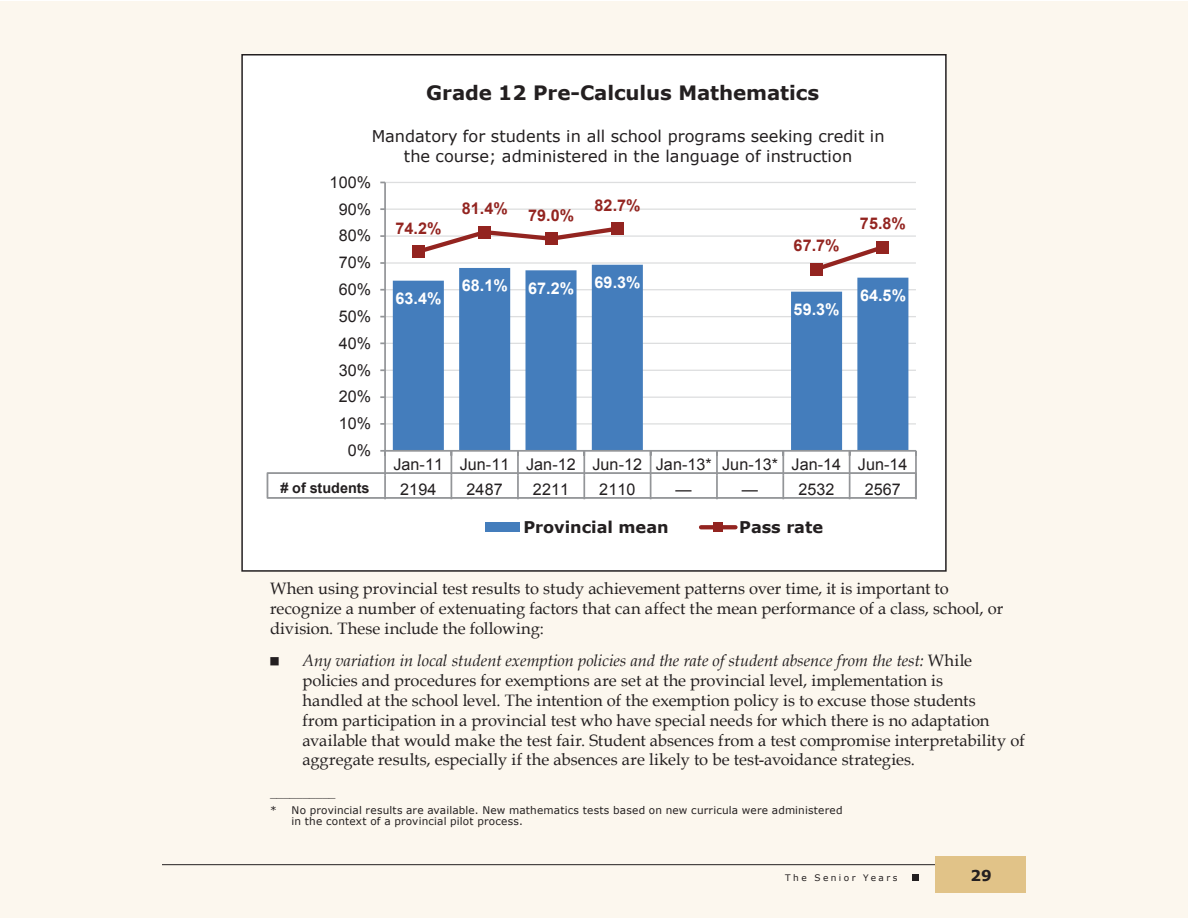
<style>
.page{position:relative;width:1188px;height:918px;background:#fff}
.page>*{position:absolute;margin:0;border:0;box-sizing:border-box;transform-origin:0 0}
.t1{font:700 19.8px "Verdana";letter-spacing:-.005em;color:#231f20}
.t2{font:16.5px/19.8px "Book Antiqua";color:#231f20}
.t3{font:16.2px/24.3px "Arial";letter-spacing:.005em;color:#231f20}
.t4{font:16.2px/19.8px "Verdana";color:#231f20;text-align:center}
.t5{font:700 16.2px "Arial";letter-spacing:.005em;color:#fff}
.t6{font:700 16.2px "Arial";letter-spacing:.005em;color:#932420}
.t7{font:700 16.2px "Verdana";color:#231f20}
.t8{font:700 15px "Verdana";color:#231f20}
.t9{font:700 14.4px "Arial";color:#231f20}
.t10{font:10.5px/17.2px "Verdana";letter-spacing:.015em;color:#231f20}
.t11{font:9px "Verdana";letter-spacing:.275em;color:#231f20}
.s1{font-style:italic}
</style>
<div class="page">
<div style="left:0;top:1px;width:1188px;height:917px;background:#fcf7ee"></div>
<hr style="left:162px;top:864px;width:852px;height:1px;background:#231f20">
<div style="left:936px;top:856px;width:90px;height:37px;background:#e1c388"></div>
<div style="left:912px;top:874px;width:7px;height:7px;background:#231f20"></div>
<div style="left:242px;top:55px;width:704px;height:516px;background:#fff"></div>
<hr style="left:385px;top:423px;width:531px;height:2px;background:#dddedf">
<hr style="left:385px;top:397px;width:531px;height:1px;background:#dddedf">
<hr style="left:385px;top:370px;width:531px;height:1px;background:#dddedf">
<hr style="left:385px;top:343px;width:531px;height:1px;background:#dddedf">
<hr style="left:385px;top:316px;width:531px;height:1px;background:#dddedf">
<hr style="left:385px;top:289px;width:531px;height:1px;background:#dddedf">
<hr style="left:385px;top:262px;width:531px;height:2px;background:#dddedf">
<hr style="left:385px;top:235px;width:531px;height:2px;background:#dddedf">
<hr style="left:385px;top:209px;width:531px;height:1px;background:#dddedf">
<hr style="left:385px;top:182px;width:531px;height:1px;background:#dddedf">
<svg style="left:393px;top:274px;width:515px;height:176px;fill:#447dbc"></svg>
<hr style="left:384px;top:182px;width:2px;height:269px;background:#939598">
<hr style="left:385px;top:450px;width:531px;height:2px;background:#939598">
<hr style="left:384px;top:451px;width:2px;height:24px;background:#939598">
<hr style="left:517px;top:451px;width:2px;height:24px;background:#939598">
<hr style="left:583px;top:451px;width:2px;height:24px;background:#939598">
<hr style="left:716px;top:451px;width:2px;height:24px;background:#939598">
<hr style="left:782px;top:451px;width:2px;height:24px;background:#939598">
<hr style="left:915px;top:451px;width:2px;height:24px;background:#939598">
<hr style="left:384px;top:475px;width:2px;height:24px;background:#939598">
<svg style="left:451px;top:452px;width:1px;height:44px"></svg>
<hr style="left:517px;top:475px;width:2px;height:24px;background:#939598">
<hr style="left:583px;top:475px;width:2px;height:24px;background:#939598">
<svg style="left:650px;top:452px;width:1px;height:44px"></svg>
<hr style="left:716px;top:475px;width:2px;height:24px;background:#939598">
<hr style="left:782px;top:475px;width:2px;height:24px;background:#939598">
<svg style="left:849px;top:452px;width:1px;height:44px"></svg>
<svg style="left:413px;top:227px;width:475px;height:47px"></svg>
<div style="left:412px;top:245px;width:13px;height:13px;background:#932420"></div>
<div style="left:478px;top:226px;width:13px;height:13px;background:#932420"></div>
<div style="left:545px;top:232px;width:12px;height:13px;background:#932420"></div>
<div style="left:611px;top:223px;width:13px;height:12px;background:#932420"></div>
<div style="left:810px;top:263px;width:13px;height:12px;background:#932420"></div>
<div style="left:877px;top:241px;width:12px;height:13px;background:#932420"></div>
<div style="left:485px;top:523px;width:35px;height:9px;background:#447dbc"></div>
<svg style="left:701px;top:525px;width:34px;height:4px"></svg>
<div style="left:714px;top:523px;width:9px;height:9px;background:#932420"></div>
<div style="left:267px;top:472px;width:650px;height:27px;border:2px solid #939598"></div>
<p class="t1" style="left:426px;top:80px;width:394px">Grade 12 Pre-Calculus Mathematics</p>
<p class="t4" style="left:372px;top:126px;width:514px">Mandatory for students in all school programs seeking credit in the course; administered in the language of instruction</p>
<p class="t3" style="left:330px;top:170px;width:43px">100%</p>
<p class="t3" style="left:339px;top:197px;width:34px">90%</p>
<p class="t3" style="left:339px;top:224px;width:34px">80%</p>
<p class="t3" style="left:339px;top:251px;width:34px">70%</p>
<p class="t3" style="left:339px;top:277px;width:34px">60%</p>
<p class="t3" style="left:339px;top:304px;width:34px">50%</p>
<p class="t3" style="left:339px;top:331px;width:34px">40%</p>
<p class="t3" style="left:339px;top:358px;width:34px">30%</p>
<p class="t3" style="left:339px;top:385px;width:34px">20%</p>
<p class="t3" style="left:339px;top:412px;width:34px">10%</p>
<p class="t3" style="left:348px;top:438px;width:25px">0%</p>
<p class="t9" style="left:280px;top:479px;width:91px"># of students</p>
<p class="t6" style="left:396px;top:217px;width:48px">74.2%</p>
<p class="t5" style="left:396px;top:287px;width:48px">63.4%</p>
<p class="t6" style="left:462px;top:198px;width:48px">81.4%</p>
<p class="t6" style="left:528px;top:205px;width:48px">79.0%</p>
<p class="t6" style="left:595px;top:195px;width:48px">82.7%</p>
<p class="t5" style="left:462px;top:275px;width:48px">68.1%</p>
<p class="t5" style="left:528px;top:277px;width:48px">67.2%</p>
<p class="t5" style="left:595px;top:272px;width:48px">69.3%</p>
<p class="t6" style="left:794px;top:235px;width:48px">67.7%</p>
<p class="t5" style="left:794px;top:298px;width:48px">59.3%</p>
<p class="t6" style="left:860px;top:213px;width:48px">75.8%</p>
<p class="t5" style="left:860px;top:284px;width:48px">64.5%</p>
<p class="t3" style="left:400px;top:453px;width:509px;text-indent:-7px">Jan-11 Jun-11 Jan-12 Jun-12 Jan-13* Jun-13* Jan-14 Jun-14<br>2194</p>
<p class="t3" style="left:467px;top:477px;width:38px">2487</p>
<p class="t3" style="left:533px;top:477px;width:38px">2211</p>
<p class="t3" style="left:599px;top:477px;width:38px">2110</p>
<p class="t3" style="left:676px;top:477px;width:18px">—</p>
<p class="t3" style="left:742px;top:477px;width:18px">—</p>
<p class="t3" style="left:798px;top:477px;width:38px">2532</p>
<p class="t3" style="left:865px;top:477px;width:38px">2567</p>
<p class="t7" style="left:523px;top:517px;width:147px">Provincial mean</p>
<p class="t7" style="left:739px;top:517px;width:85px">Pass rate</p>
<p class="t2" style="left:270px;top:578px;width:735px">When using provincial test results to study achievement patterns over time, it is important to recognize a number of extenuating factors that can affect the mean performance of a class, school, or division. These include the following:</p>
<p class="t2" style="left:302px;top:650px;width:724px"><span class="s1">Any variation in local student exemption policies and the rate of student absence from the test:</span> While policies and procedures for exemptions are set at the provincial level, implementation is<br>handled at the school level. The intention of the exemption policy is to excuse those students<br>from participation in a provincial test who have special needs for which there is no adaptation available that would make the test fair. Student absences from a test compromise interpretability of aggregate results, especially if the absences are likely to be test‑avoidance strategies.</p>
<p class="t10" style="left:270px;top:784px;width:574px">__________<br>* No provincial results are available. New mathematics tests based on new curricula were administered</p>
<p class="t10" style="left:292px;top:812px;width:233px">in the context of a provincial pilot process.</p>
<p class="t11" style="left:785px;top:872px;width:114px">The Senior Years</p>
<p class="t8" style="left:971px;top:866px;width:23px">29</p>
</div>
